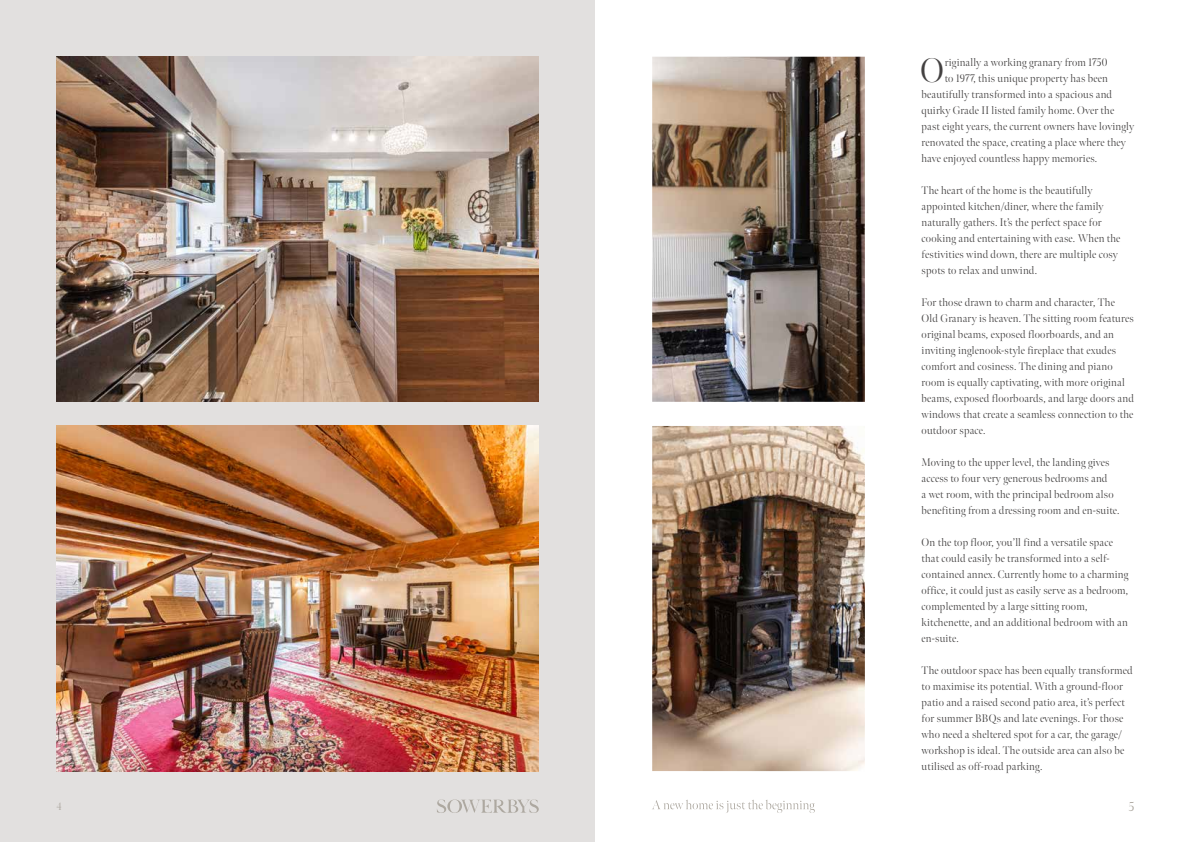
<style>
.page{position:relative;width:1191px;height:842px;background:#fff}
.page>*{position:absolute;margin:0;border:0;box-sizing:border-box;transform-origin:0 0}
.t1{font:300 34px "Meno Banner";color:#434141}
.t2{font:300 13px "Meno Banner";color:#ada8a0}
.t3{font:300 11px/16px "Meno Banner";letter-spacing:.02em;color:#434141}
.t4{font:300 11px "Meno Banner";color:#ada8a0}
</style>
<div class="page">
<div style="left:0;top:0;width:595px;height:842px;background:#e2e0df"></div>
<svg style="left:437px;top:799px;width:102px;height:14px"></svg>
<svg style="left:652px;top:800px;width:162px;height:13px"></svg>
<img style="left:57px;top:57px;width:482px;height:345px">
<img style="left:57px;top:426px;width:482px;height:345px">
<img style="left:652px;top:57px;width:213px;height:345px">
<img style="left:652px;top:426px;width:213px;height:345px">
<h1 class="t1" style="left:920px;top:50px;width:25px">O</h1>
<p class="t3" style="left:944px;top:54px;width:164px">riginally a working granary from 1750</p>
<p class="t3" style="left:944px;top:70px;width:165px">to 1977, this unique property has been</p>
<p class="t3" style="left:921px;top:86px;width:192px">beautifully transformed into a spacious and</p>
<p class="t3" style="left:921px;top:102px;width:194px">quirky Grade II listed family home. Over the</p>
<p class="t3" style="left:921px;top:118px;width:214px">past eight years, the current owners have lovingly</p>
<p class="t3" style="left:921px;top:134px;width:206px">renovated the space, creating a place where they</p>
<p class="t3" style="left:921px;top:150px;width:177px">have enjoyed countless happy memories.</p>
<p class="t3" style="left:921px;top:182px;width:200px">The heart of the home is the beautifully appointed kitchen/diner, where the family naturally gathers. It’s the perfect space for cooking and entertaining with ease. When the festivities wind down, there are multiple cosy spots to relax and unwind.</p>
<p class="t3" style="left:921px;top:294px;width:214px">For those drawn to charm and character, The Old Granary is heaven. The sitting room features original beams, exposed floorboards, and an inviting inglenook-style fireplace that exudes comfort and cosiness. The dining and piano room is equally captivating, with more original beams, exposed floorboards, and large doors and windows that create a seamless connection to the outdoor space.</p>
<p class="t3" style="left:921px;top:455px;width:199px">Moving to the upper level, the landing gives access to four very generous bedrooms and<br>a wet room, with the principal bedroom also benefiting from a dressing room and en-suite.</p>
<p class="t3" style="left:921px;top:535px;width:208px">On the top floor, you’ll find a versatile space that could easily be transformed into a self&shy;contained annex. Currently home to a charming office, it could just as easily serve as a bedroom, complemented by a large sitting room, kitchenette, and an additional bedroom with an en-suite.</p>
<p class="t3" style="left:921px;top:663px;width:212px">The outdoor space has been equally transformed to maximise its potential. With a ground-floor patio and a raised second patio area, it’s perfect for summer BBQs and late evenings. For those who need a sheltered spot for a car, the garage/ workshop is ideal. The outside area can also be utilised as off-road parking.</p>
<p class="t4" style="left:57px;top:799px;width:7px">4</p>
<p class="t2" style="left:1128px;top:798px;width:7px">5</p>
</div>
